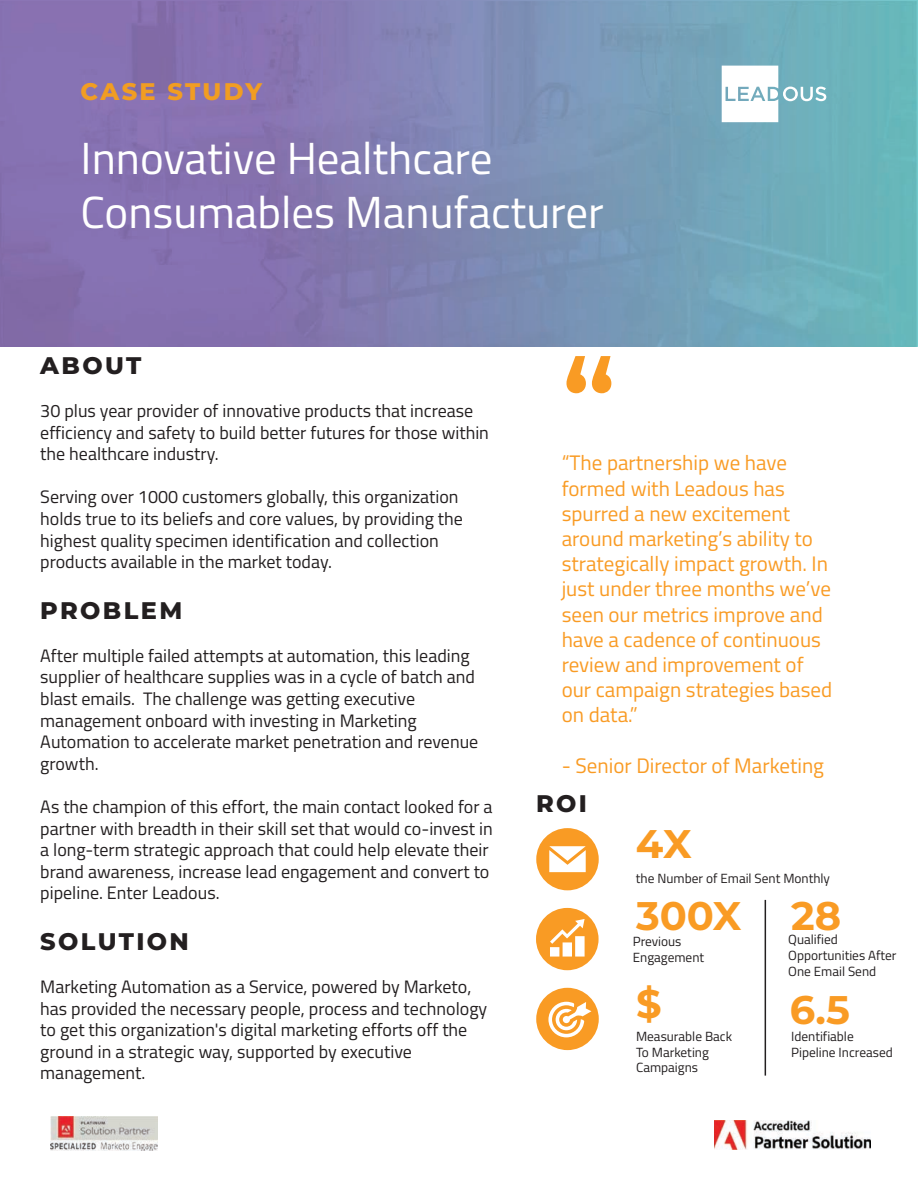
<style>
.page{position:relative;width:918px;height:1188px;background:#fff}
.page>*{position:absolute;margin:0;border:0;box-sizing:border-box;transform-origin:0 0}
.t1{font:600 120px "Montserrat";color:#f99b24}
.t2{font:45px/54px "Titillium Web";color:#fff}
.t3{font:700 39.9px "Montserrat";color:#f99b24}
.t4{font:800 24px "Montserrat";letter-spacing:.1em;color:#231f20}
.t5{font:800 24px "Montserrat";letter-spacing:.09em;color:#f19d22}
.t6{font:21px/25.2px "Titillium Web";color:#f99b24}
.t7{font:18px/21.6px "Titillium Web";color:#231f20}
.t8{font:13.35px/15.9px "Titillium Web";color:#231f20}
</style>
<div class="page">
<svg style="left:0;top:0;width:918px;height:347px;background:#7c8bb4"></svg>
<svg style="left:722px;top:66px;width:104px;height:56px"></svg>
<hr style="left:765px;top:900px;width:1px;height:176px;background:#231f20">
<svg style="left:536px;top:908px;width:63px;height:62px"></svg>
<svg style="left:536px;top:988px;width:63px;height:62px"></svg>
<svg style="left:536px;top:828px;width:63px;height:62px"></svg>
<img style="left:714px;top:1121px;width:157px;height:28px">
<img style="left:50px;top:1117px;width:107px;height:34px">
<h3 class="t5" style="left:81px;top:74px;width:183px">CASE STUDY</h3>
<h2 class="t2" style="left:81px;top:129px;width:525px">Innovative Healthcare<br>Consumables Manufacturer</h2>
<h3 class="t4" style="left:40px;top:348px;width:103px">ABOUT</h3>
<p class="t7" style="left:40px;top:399px;width:450px">30 plus year provider of innovative products that increase efficiency and safety to build better futures for those within the healthcare industry.</p>
<p class="t7" style="left:40px;top:486px;width:424px">Serving over 1000 customers globally, this organization holds true to its beliefs and core values, by providing the highest quality specimen identification and collection products available in the market today.</p>
<h3 class="t4" style="left:40px;top:593px;width:144px">PROBLEM</h3>
<p class="t7" style="left:40px;top:644px;width:440px">After multiple failed attempts at automation, this leading supplier of healthcare supplies was in a cycle of batch and blast emails. The challenge was getting executive management onboard with investing in Marketing Automation to accelerate market penetration and revenue growth.</p>
<p class="t7" style="left:40px;top:795px;width:454px">As the champion of this effort, the main contact looked for a partner with breadth in their skill set that would co-invest in a long-term strategic approach that could help elevate their brand awareness, increase lead engagement and convert to pipeline. Enter Leadous.</p>
<h3 class="t4" style="left:40px;top:924px;width:150px">SOLUTION</h3>
<p class="t7" style="left:40px;top:975px;width:449px">Marketing Automation as a Service, powered by Marketo, has provided the necessary people, process and technology to get this organization's digital marketing efforts off the ground in a strategic way, supported by executive management.</p>
<h1 class="t1" style="left:562px;top:317px;width:56px">“</h1>
<p class="t6" style="left:562px;top:449px;width:272px">“The partnership we have formed with Leadous has spurred a new excitement around marketing’s ability to strategically impact growth. In just under three months we’ve seen our metrics improve and have a cadence of continuous review and improvement of our campaign strategies based on data.”</p>
<p class="t6" style="left:562px;top:752px;width:264px">- Senior Director of Marketing</p>
<h3 class="t4" style="left:536px;top:786px;width:52px">ROI</h3>
<h3 class="t3" style="left:636px;top:815px;width:57px">4X</h3>
<p class="t8" style="left:636px;top:870px;width:196px">the Number of Email Sent Monthly</p>
<h3 class="t3" style="left:636px;top:887px;width:107px">300X</h3>
<h3 class="t3" style="left:791px;top:887px;width:52px">28</h3>
<p class="t8" style="left:633px;top:933px;width:73px">Previous<br>Engagement</p>
<p class="t8" style="left:788px;top:931px;width:110px">Qualified<br>Opportunities After<br>One Email Send</p>
<h3 class="t3" style="left:636px;top:975px;width:27px">$</h3>
<h3 class="t3" style="left:790px;top:981px;width:62px">6.5</h3>
<p class="t8" style="left:636px;top:1027px;width:98px">Measurable Back<br>To Marketing<br>Campaigns</p>
<p class="t8" style="left:791px;top:1027px;width:103px">Identifiable<br>Pipeline Increased</p>
</div>
